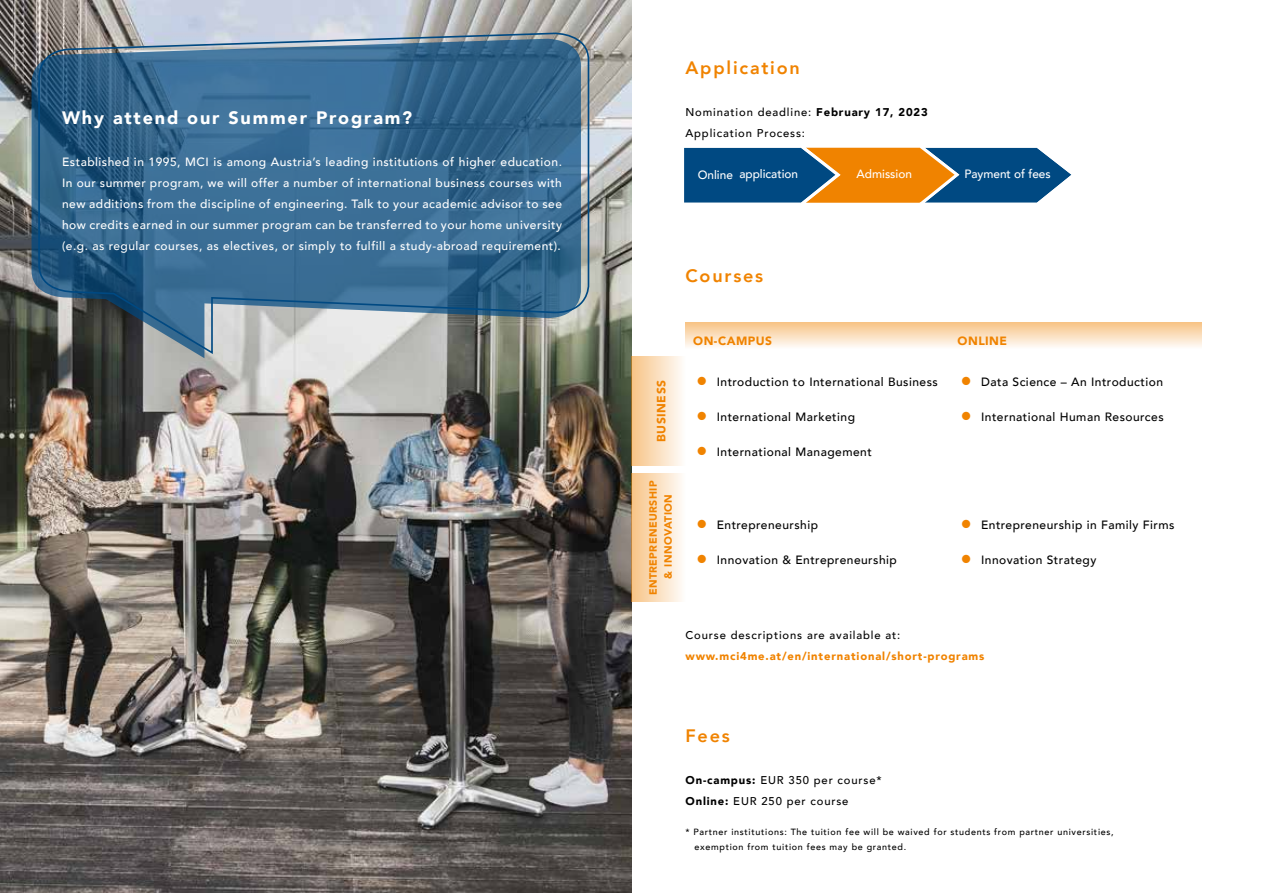
<style>
.page{position:relative;width:1263px;height:893px;background:#fff}
.page>*{position:absolute;margin:0;border:0;box-sizing:border-box;transform-origin:0 0}
.t1{font:900 18px "Avenir";letter-spacing:.1em;color:#fff}
.t2{font:800 18px "Avenir";letter-spacing:.1em;color:#f08300}
.t3{font:500 12px/21px "Avenir";letter-spacing:.04em;color:#fff;text-align:justify}
.t4{font:500 12px "Avenir";letter-spacing:.04em;color:#000}
.t5{font:500 12px "Avenir";color:#fff}
.t6{font:900 12px "Avenir";letter-spacing:.04em;color:#f08300}
.t7{font:500 11.25px/21px "Avenir";letter-spacing:.075em;color:#000}
.t8{font:900 11.25px "Avenir";letter-spacing:.075em;color:#f08300}
.t9{font:900 10.5px/15px "Avenir";letter-spacing:.04em;color:#f08300;text-align:center}
.t10{font:500 9px/15px "Avenir";letter-spacing:.075em;color:#000}
.s1{font-weight:900}
.s2{font-family:"Avenir Next";font-size:22.95px;color:#f08300}
</style>
<div class="page">
<img style="left:0;top:0;width:631px;height:893px">
<svg style="left:37px;top:33px;width:553px;height:323px;background:#a7aaa7"></svg>
<svg style="left:32px;top:39px;width:549px;height:279px;background:#3b6b90"></svg>
<svg style="left:104px;top:298px;width:100px;height:60px;background:#4c6679"></svg>
<svg style="left:684px;top:147px;width:388px;height:56px;background:#5d6a68"></svg>
<div style="left:631px;top:473px;width:54px;height:129px;background:linear-gradient(to right,#f7c384,#fefcf9)"></div>
<div style="left:631px;top:356px;width:54px;height:110px;background:linear-gradient(to right,#f7c384,#fefcf9)"></div>
<svg style="left:685px;top:322px;width:517px;height:25px;background:#faddba"></svg>
<h1 class="t1" style="left:62px;top:103px;width:352px">Why attend our Summer Program?</h1>
<p class="t3" style="left:62px;top:151px;width:501px">Established in 1995, MCI is among Austria’s leading institutions of higher education.<br>In our summer program, we will offer a number of international business courses with new additions from the discipline of engineering. Talk to your academic advisor to see how credits earned in our summer program can be transferred to your home university (e.g. as regular courses, as electives, or simply to fulfill a study-abroad requirement).</p>
<h1 class="t2" style="left:685px;top:53px;width:116px">Application</h1>
<p class="t7" style="left:685px;top:101px;width:244px">Nomination deadline: <span class="s1">February 17, 2023<br></span>Application Process:</p>
<p class="t5" style="left:698px;top:164px;width:102px">Online application</p>
<p class="t5" style="left:857px;top:164px;width:57px">Admission</p>
<p class="t5" style="left:964px;top:164px;width:88px">Payment of fees</p>
<h1 class="t2" style="left:685px;top:261px;width:79px">Courses</h1>
<p class="t6" style="left:651px;top:442px;width:63px;rotate:-90deg">BUSINESS</p>
<p class="t9" style="left:645px;top:595px;width:116px;rotate:-90deg">ENTREPRENEURSHIP &amp; INNOVATION</p>
<p class="t6" style="left:693px;top:330px;width:80px">ON-CAMPUS</p>
<p class="t6" style="left:957px;top:330px;width:51px">ONLINE</p>
<p class="t4" style="left:696px;top:371px;width:468px"><span class="s2">•</span> Introduction to International Business <span class="s2">•</span> Data Science – An Introduction</p>
<p class="t4" style="left:696px;top:406px;width:161px"><span class="s2">•</span> International Marketing</p>
<p class="t4" style="left:960px;top:406px;width:205px"><span class="s2">•</span> International Human Resources</p>
<p class="t4" style="left:696px;top:441px;width:177px"><span class="s2">•</span> International Management</p>
<p class="t4" style="left:696px;top:515px;width:124px"><span class="s2">•</span> Entrepreneurship</p>
<p class="t4" style="left:960px;top:515px;width:216px"><span class="s2">•</span> Entrepreneurship in Family Firms</p>
<p class="t4" style="left:696px;top:550px;width:202px"><span class="s2">•</span> Innovation &amp; Entrepreneurship</p>
<p class="t4" style="left:960px;top:550px;width:138px"><span class="s2">•</span> Innovation Strategy</p>
<p class="t7" style="left:685px;top:624px;width:216px">Course descriptions are available at:</p>
<p class="t8" style="left:685px;top:646px;width:300px">www.mci4me.at/en/international/short-programs</p>
<h1 class="t2" style="left:685px;top:722px;width:46px">Fees</h1>
<p class="t7" style="left:685px;top:769px;width:198px"><span class="s1">On-campus:</span> EUR 350 per course*<br><span class="s1">Online:</span> EUR 250 per course</p>
<p class="t10" style="left:694px;top:824px;width:421px;text-indent:-9px">* Partner institutions: The tuition fee will be waived for students from partner universities, exemption from tuition fees may be granted.</p>
</div>
